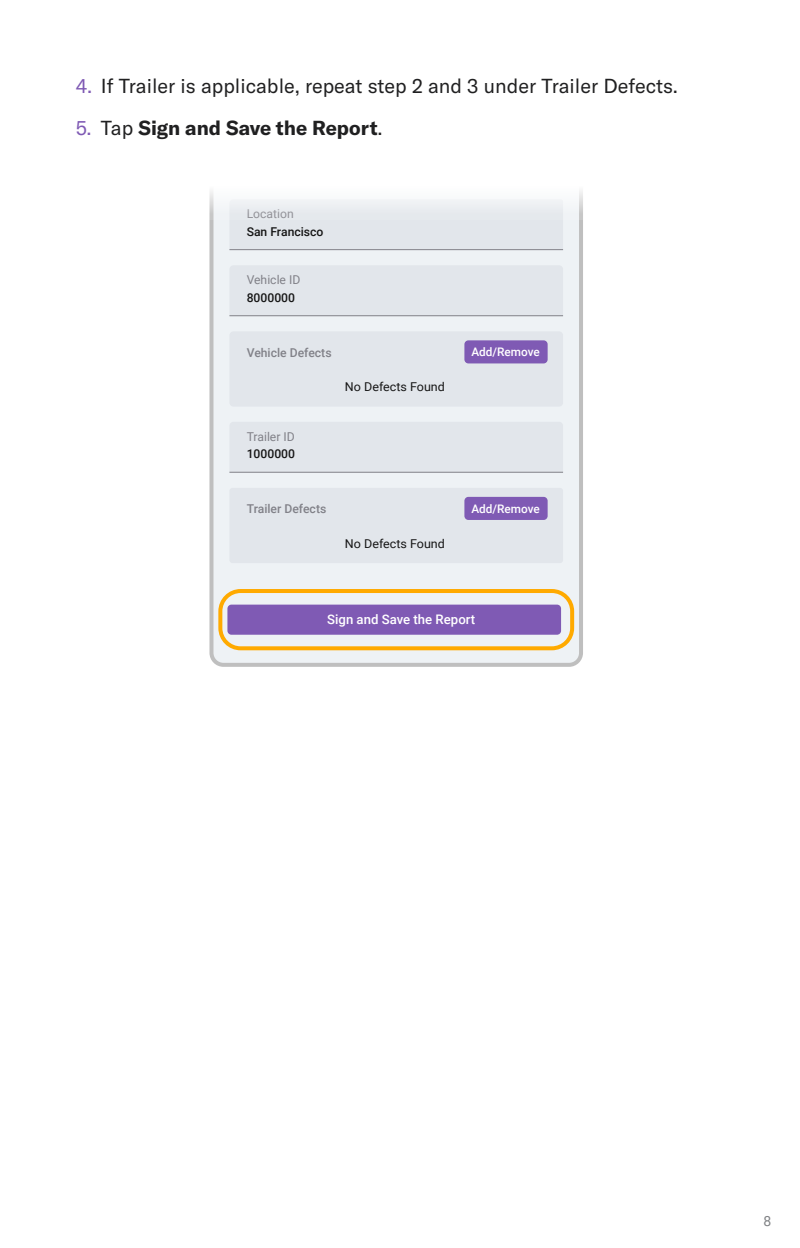
<style>
.page{position:relative;width:800px;height:1248px;background:#fff}
.page>*{position:absolute;margin:0;border:0;box-sizing:border-box;transform-origin:0 0}
.t1{font:20px "GT America";color:#202021}
.t2{font:700 20px "GT America";color:#202021}
.t3{font:14px "Roboto";color:#808285}
.t4{font:500 13.2px "Roboto";color:#fff}
.t5{font:12.2px "Roboto";color:#161616}
.t6{font:500 12.2px "Roboto";color:#818188}
.t7{font:500 12.2px "Roboto";color:#161616}
.t8{font:12.2px "Roboto";color:#818188}
.t9{font:500 11.8px "Roboto";color:#fff}
.s1{color:#7f5ab4}
.s2{font-weight:400;color:#7f5ab4}
.s3{font-weight:400}
</style>
<div class="page">
<svg style="left:209px;top:219px;width:374px;height:448px;background:#e9ecef"></svg>
<div style="left:218px;top:589px;width:356px;height:61px;border:4px solid #fa0;border-radius:20px"></div>
<div style="left:227px;top:605px;width:334px;height:30px;background:#7f5ab4;border-radius:4px"></div>
<div style="left:229px;top:265px;width:334px;height:50px;background:#e2e6eb"></div>
<div style="left:229px;top:331px;width:334px;height:76px;background:#e2e6eb;border-radius:4px"></div>
<div style="left:464px;top:340px;width:84px;height:23px;background:#7f5ab4;border-radius:4px"></div>
<div style="left:229px;top:219px;width:334px;height:30px;background:#e2e6eb"></div>
<hr style="left:229px;top:249px;width:334px;height:1px;background:#818188">
<hr style="left:229px;top:315px;width:334px;height:1px;background:#818188">
<div style="left:229px;top:422px;width:334px;height:50px;background:#e2e6eb"></div>
<div style="left:229px;top:488px;width:334px;height:75px;background:#e2e6eb;border-radius:3px"></div>
<div style="left:464px;top:497px;width:84px;height:23px;background:#7f5ab4;border-radius:4px"></div>
<hr style="left:229px;top:472px;width:334px;height:1px;background:#818188">
<div style="left:205px;top:179px;width:384px;height:40px;background:linear-gradient(to bottom,#fff,#e4e8ec)"></div>
<p class="t1" style="left:76px;top:74px;width:604px"><span class="s1">4.</span> If Trailer is applicable, repeat step 2 and 3 under Trailer Defects.</p>
<p class="t2" style="left:76px;top:118px;width:309px"><span class="s2">5.</span> <span class="s3">Tap</span> Sign and Save the Report<span class="s3">.</span></p>
<p class="t8" style="left:247px;top:206px;width:49px">Location</p>
<p class="t7" style="left:247px;top:223px;width:78px">San Francisco</p>
<p class="t8" style="left:247px;top:272px;width:55px">Vehicle ID</p>
<p class="t7" style="left:247px;top:289px;width:50px">8000000</p>
<p class="t6" style="left:247px;top:344px;width:86px">Vehicle Defects</p>
<p class="t9" style="left:471px;top:344px;width:70px">Add/Remove</p>
<p class="t8" style="left:247px;top:428px;width:50px">Trailer ID</p>
<p class="t7" style="left:247px;top:445px;width:50px">1000000</p>
<p class="t5" style="left:345px;top:378px;width:102px">No Defects Found</p>
<p class="t6" style="left:247px;top:500px;width:81px">Trailer Defects</p>
<p class="t9" style="left:471px;top:500px;width:70px">Add/Remove</p>
<p class="t5" style="left:345px;top:535px;width:102px">No Defects Found</p>
<p class="t4" style="left:327px;top:610px;width:149px">Sign and Save the Report</p>
<p class="t3" style="left:764px;top:1211px;width:9px">8</p>
</div>
